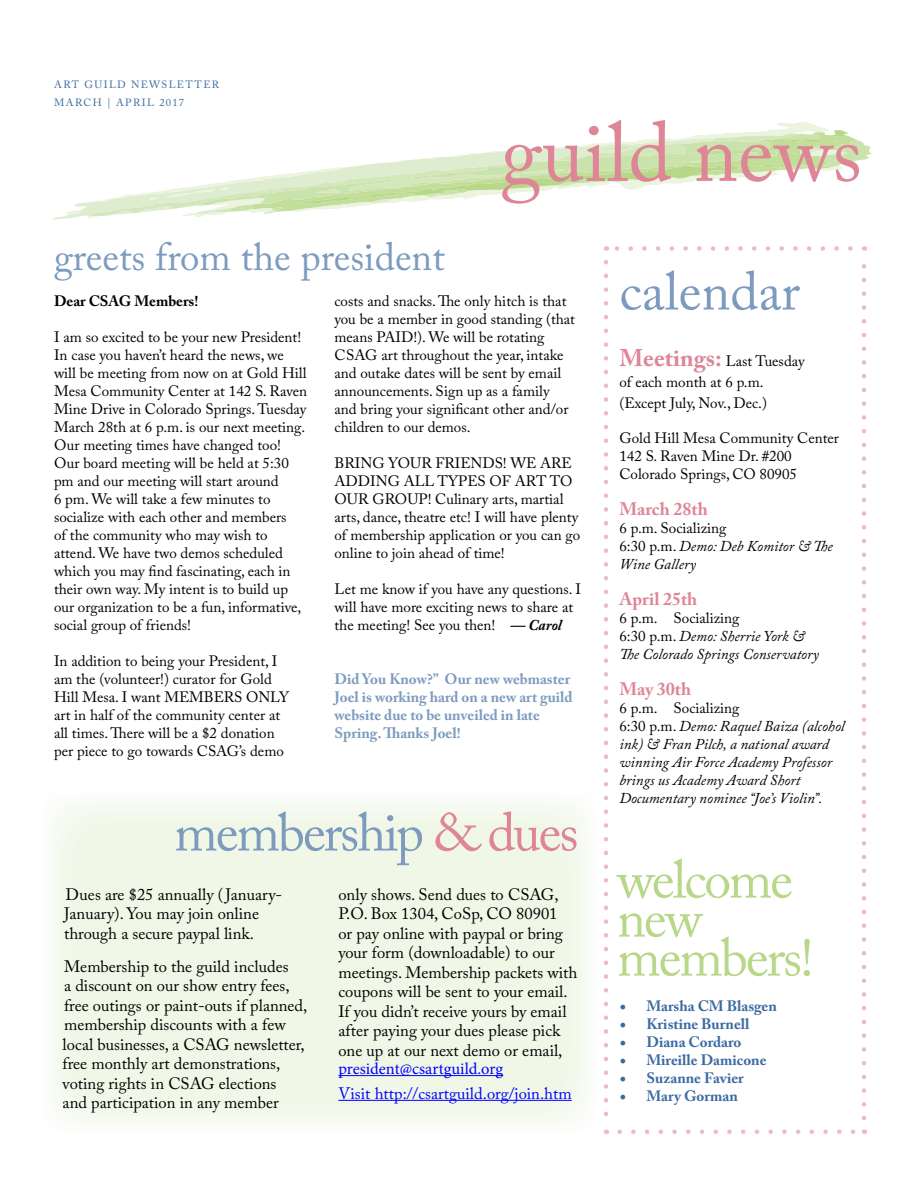
<style>
.page{position:relative;width:918px;height:1188px;background:#fff}
.page>*{position:absolute;margin:0;border:0;box-sizing:border-box;transform-origin:0 0}
.t1{font:84px "Adobe Caslon Pro";color:#de8697}
.t2{font:54px/39px "Adobe Caslon Pro";letter-spacing:-.04em;color:#b7d888}
.t3{font:54px "Adobe Caslon Pro";letter-spacing:-.04em;color:#7d9bbf}
.t4{font:54px "Adobe Caslon Pro";color:#7d9bbf}
.t5{font:39px "Adobe Caslon Pro";color:#7d9bbf}
.t6{font:700 18px "Adobe Caslon Pro";color:#de8697}
.t7{font:16.5px/19.5px "Adobe Caslon Pro";color:#000}
.t8{font:16.5px "Adobe Caslon Pro";color:#00f}
.t9{font:16.5px "Minion Pro";color:#00f}
.t10{font:15px/18px "Adobe Caslon Pro";color:#000}
.t11{font:italic 15px/18px "Adobe Caslon Pro";color:#000}
.t12{font:700 15px/18px "Adobe Caslon Pro";color:#7d9bbf}
.t13{font:700 15px "Adobe Caslon Pro";color:#3b6aa2}
.t14{font:700 15px "Adobe Caslon Pro";color:#000}
.t15{font:10.5px/18px "Adobe Caslon Pro";letter-spacing:.135em;color:#3b6aa2}
.s1{font-weight:700;font-style:italic}
.s2{color:#de8697}
.s3{font-weight:700;font-size:24px;color:#de8697}
.s4{font-style:normal}
.s5{font-family:"Minion Pro";font-weight:400;font-size:18px}
</style>
<div class="page">
<svg style="left:66px;top:210px;width:15px;height:5px"></svg>
<svg style="left:88px;top:122px;width:784px;height:96px"></svg>
<svg style="left:52px;top:802px;width:536px;height:322px;background:#f0f7e7"></svg>
<hr style="left:338px;top:1075px;width:165px;height:1px;background:#00f">
<hr style="left:338px;top:1100px;width:234px;height:1px;background:#00f">
<svg style="left:620px;top:1130px;width:236px;height:4px"></svg>
<svg style="left:614px;top:246px;width:236px;height:5px"></svg>
<svg style="left:604px;top:262px;width:4px;height:872px"></svg>
<svg style="left:862px;top:246px;width:4px;height:872px"></svg>
<p class="t15" style="left:54px;top:75px;width:166px">ART GUILD NEWSLETTER<br>MARCH | APRIL 2017</p>
<h1 class="t1" style="left:501px;top:103px;width:363px">guild news</h1>
<h3 class="t5" style="left:54px;top:234px;width:392px">greets from the president</h3>
<p class="t14" style="left:54px;top:292px;width:146px">Dear CSAG Members!</p>
<p class="t10" style="left:54px;top:328px;width:255px">I am so excited to be your new President!<br>In case you haven’t heard the news, we will be meeting from now on at Gold Hill Mesa Community Center at 142 S. Raven Mine Drive in Colorado Springs. Tuesday March 28th at 6 p.m. is our next meeting.<br>Our meeting times have changed too!<br>Our board meeting will be held at 5:30 pm and our meeting will start around<br>6 pm. We will take a few minutes to socialize with each other and members<br>of the community who may wish to attend. We have two demos scheduled which you may find fascinating, each in their own way. My intent is to build up our organization to be a fun, informative, social group of friends!</p>
<p class="t10" style="left:54px;top:652px;width:237px">In addition to being your President, I am the (volunteer!) curator for Gold Hill Mesa. I want MEMBERS ONLY art in half of the community center at all times. There will be a $2 donation per piece to go towards CSAG’s demo</p>
<p class="t10" style="left:334px;top:292px;width:242px">costs and snacks. The only hitch is that you be a member in good standing (that means PAID!). We will be rotating CSAG art throughout the year, intake and outake dates will be sent by email announcements. Sign up as a family and bring your significant other and/or children to our demos.</p>
<p class="t10" style="left:334px;top:454px;width:247px">BRING YOUR FRIENDS! WE ARE<br>ADDING ALL TYPES OF ART TO<br>OUR GROUP! Culinary arts, martial arts, dance, theatre etc! I will have plenty of membership application or you can go online to join ahead of time!</p>
<p class="t10" style="left:334px;top:580px;width:248px">Let me know if you have any questions. I will have more exciting news to share at the meeting! See you then! <span class="s1">— Carol</span></p>
<p class="t12" style="left:334px;top:670px;width:240px">Did You Know?” Our new webmaster<br>Joel is working hard on a new art guild website due to be unveiled in late<br>Spring. Thanks Joel!</p>
<h2 class="t3" style="left:174px;top:800px;width:406px">membership <span class="s2">&amp; dues</span></h2>
<p class="t7" style="left:64px;top:885px;width:220px">Dues are $25 annually ( January-<br>January). You may join online through a secure paypal link.</p>
<p class="t7" style="left:63px;top:957px;width:246px">Membership to the guild includes<br>a discount on our show entry fees, free outings or paint-outs if planned, membership discounts with a few local businesses, a CSAG newsletter, free monthly art demonstrations, voting rights in CSAG elections<br>and participation in any member</p>
<p class="t7" style="left:338px;top:885px;width:241px">only shows. Send dues to CSAG,<br>P.O. Box 1304, CoSp, CO 80901<br>or pay online with paypal or bring your form (downloadable) to our meetings. Membership packets with coupons will be sent to your email.<br>If you didn’t receive yours by email after paying your dues please pick one up at our next demo or email,</p>
<p class="t9" style="left:338px;top:1058px;width:166px">president@csartguild.org</p>
<p class="t8" style="left:338px;top:1083px;width:235px">Visit http://csartguild.org/join.htm</p>
<h2 class="t4" style="left:619px;top:259px;width:182px">calendar</h2>
<p class="t10" style="left:619px;top:351px;width:187px;line-height:21px"><span class="s3">Meetings:</span> Last Tuesday of each month at 6 p.m. (Except July, Nov., Dec.)</p>
<p class="t10" style="left:619px;top:429px;width:221px">Gold Hill Mesa Community Center<br>142 S. Raven Mine Dr. #200<br>Colorado Springs, CO 80905</p>
<p class="t6" style="left:619px;top:498px;width:90px">March 28th</p>
<p class="t11" style="left:619px;top:519px;width:215px"><span class="s4">6 p.m. Socializing<br>6:30 p.m.</span> Demo: Deb Komitor &amp; The<br>Wine Gallery</p>
<p class="t6" style="left:619px;top:588px;width:79px">April 25th</p>
<p class="t11" style="left:619px;top:609px;width:201px"><span class="s4">6 p.m. Socializing<br>6:30 p.m.</span> Demo: Sherrie York &amp;<br>The Colorado Springs Conservatory</p>
<p class="t6" style="left:619px;top:678px;width:73px">May 30th</p>
<p class="t11" style="left:619px;top:699px;width:227px"><span class="s4">6 p.m. Socializing<br>6:30 p.m.</span> Demo: Raquel Baiza (alcohol ink) &amp; Fran Pilch, a national award winning Air Force Academy Professor brings us Academy Award Short<br>Documentary nominee “Joe’s Violin”.</p>
<h2 class="t2" style="left:617px;top:859px;width:198px">welcome new members!</h2>
<p class="t13" style="left:619px;top:997px;width:159px"><span class="s5">•</span> Marsha CM Blasgen</p>
<p class="t13" style="left:619px;top:1015px;width:132px"><span class="s5">•</span> Kristine Burnell</p>
<p class="t13" style="left:619px;top:1033px;width:123px"><span class="s5">•</span> Diana Cordaro</p>
<p class="t13" style="left:619px;top:1051px;width:149px"><span class="s5">•</span> Mireille Damicone</p>
<p class="t13" style="left:619px;top:1069px;width:126px"><span class="s5">•</span> Suzanne Favier</p>
<p class="t13" style="left:619px;top:1087px;width:120px"><span class="s5">•</span> Mary Gorman</p>
</div>
